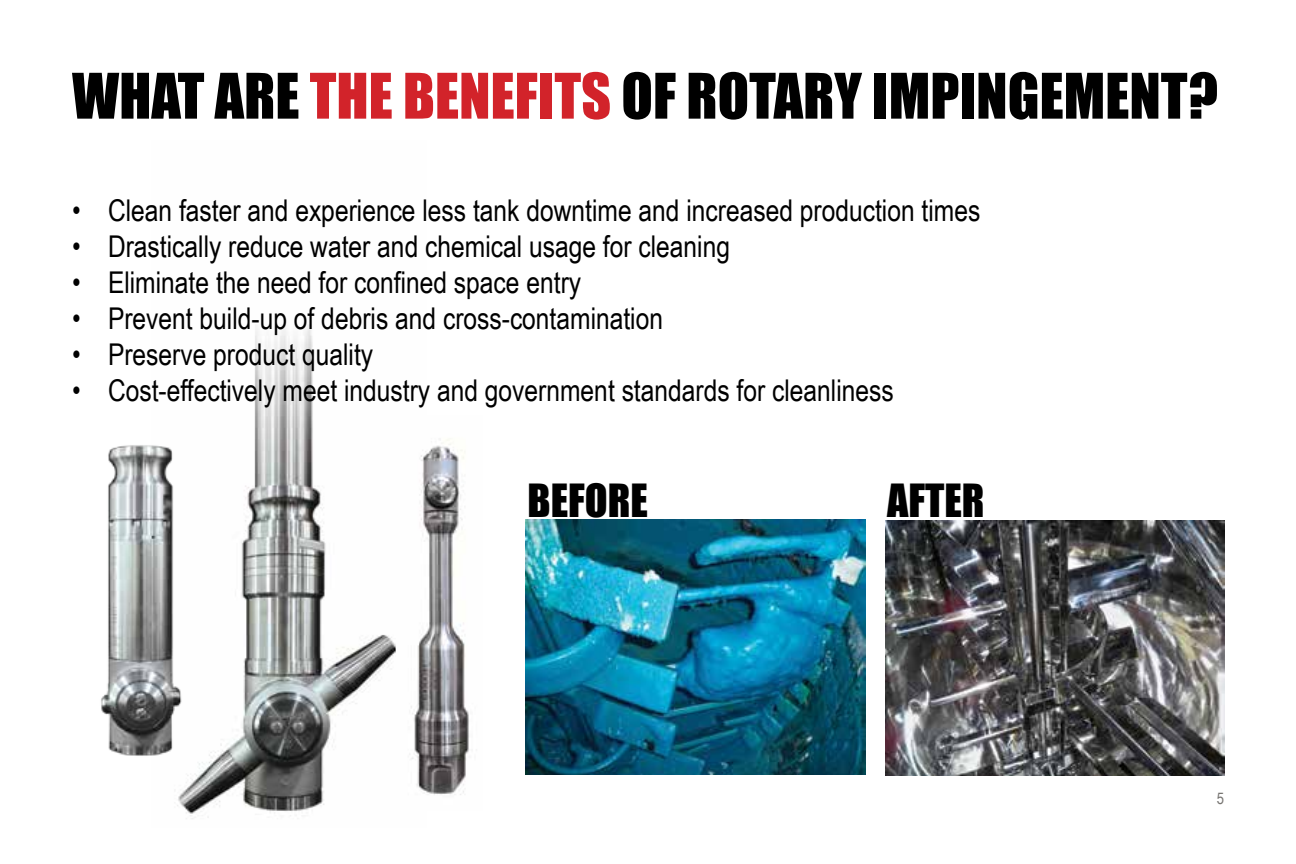
<style>
.page{position:relative;width:1296px;height:864px;background:#fff}
.page>*{position:absolute;margin:0;border:0;box-sizing:border-box;transform-origin:0 0}
.t1{font:58px "Impact";color:#000}
.t2{font:42px "Impact";color:#000}
.t3{font:30px "Arial Narrow";color:#000}
.t4{font:16px "Arial Narrow";color:#777572}
.s1{color:#d2232a}
</style>
<div class="page">
<img style="left:177px;top:324px;width:219px;height:495px">
<img style="left:885px;top:521px;width:340px;height:254px">
<img style="left:526px;top:519px;width:339px;height:255px">
<img style="left:101px;top:430px;width:90px;height:345px">
<img style="left:409px;top:439px;width:60px;height:356px">
<h1 class="t1" style="left:72px;top:60px;width:1148px">WHAT ARE <span class="s1">THE BENEFITS</span> OF ROTARY IMPINGEMENT?</h1>
<p class="t3" style="left:72px;top:193px;width:910px">• Clean faster and experience less tank downtime and increased production times</p>
<p class="t3" style="left:72px;top:229px;width:660px">• Drastically reduce water and chemical usage for cleaning</p>
<p class="t3" style="left:72px;top:265px;width:511px">• Eliminate the need for confined space entry</p>
<p class="t3" style="left:72px;top:301px;width:593px">• Prevent build-up of debris and cross-contamination</p>
<p class="t3" style="left:72px;top:337px;width:303px">• Preserve product quality</p>
<p class="t3" style="left:72px;top:373px;width:823px">• Cost-effectively meet industry and government standards for cleanliness</p>
<h2 class="t2" style="left:528px;top:474px;width:122px">BEFORE</h2>
<h2 class="t2" style="left:887px;top:474px;width:99px">AFTER</h2>
<p class="t4" style="left:1217px;top:789px;width:9px">5</p>
</div>
